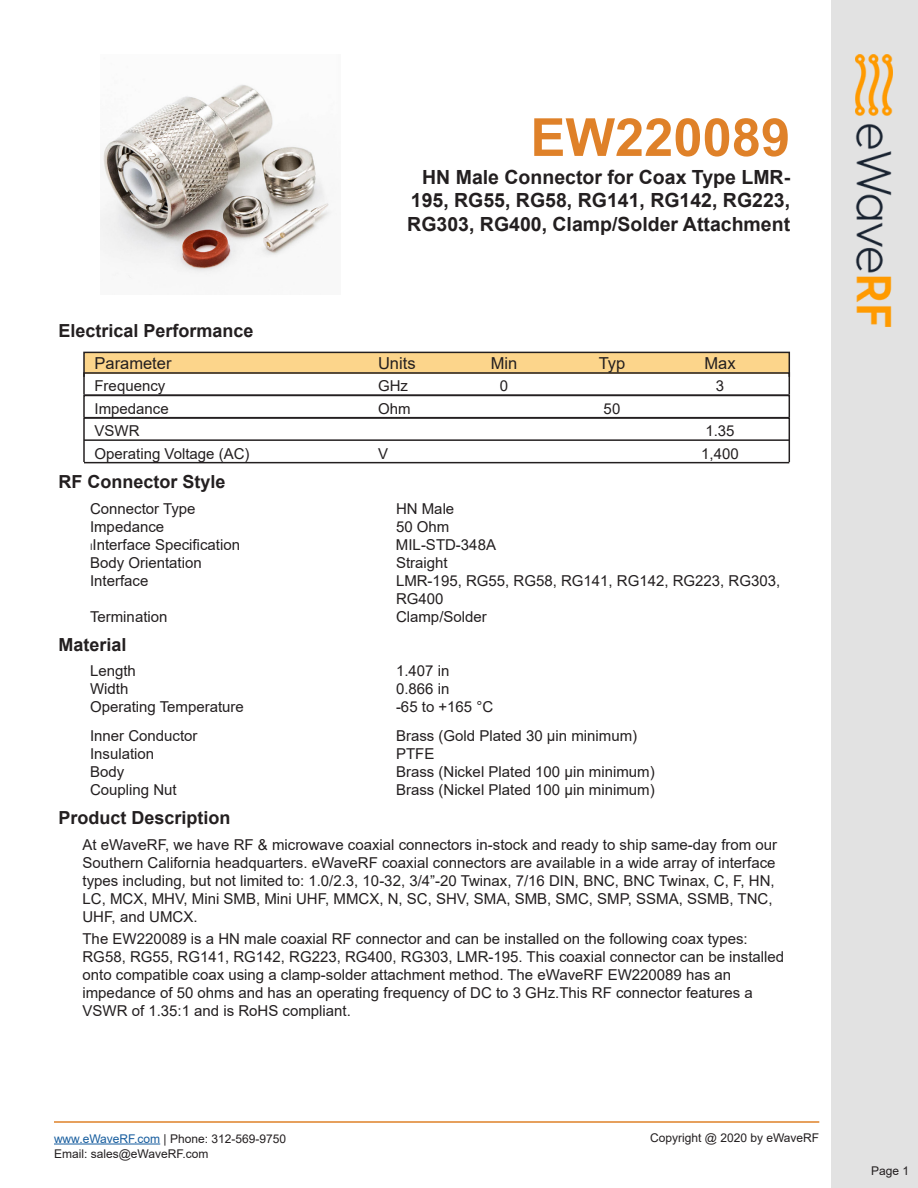
<style>
.page{position:relative;width:918px;height:1188px;background:#fff}
.page>*{position:absolute;margin:0;border:0;box-sizing:border-box;transform-origin:0 0}
.Part_Number{font:700 52.5px "Arial";color:#df8129}
.Part_Description{font:700 19.5px/23.4px "Arial";color:#231f20;text-align:justify}
.Body_Section_Header{font:700 18px "Arial";color:#231f20}
.Body_electrical_3_co{font:16.5px "Arial";color:#231f20}
.LongDescription{font:15px/18px "Arial";color:#231f20}
.Body_1_Column{font:15px/18px "Arial";color:#231f20}
.Body_electrical_3_co-2{font:15px "Arial";color:#231f20}
.t1{font:12px "Arial";color:#231f20}
.s1{font-size:9px}
.s2{color:#175d9e}
</style>
<div class="page">
<div style="left:831px;top:0;width:87px;height:1188px;background:#e2e2e2"></div>
<hr style="left:54px;top:1121px;width:765px;height:2px;background:#df8129">
<hr style="left:54px;top:1144px;width:106px;height:1px;background:#175d9e">
<img style="left:856px;top:54px;width:36px;height:274px">
<div style="left:84px;top:352px;width:705px;height:22px;background:#fcd58b"></div>
<div style="left:83px;top:352px;width:707px;height:26px;border:2px solid #231f20"></div>
<div style="left:83px;top:372px;width:707px;height:23px;border:2px solid #231f20"></div>
<hr style="left:84px;top:394px;width:705px;height:2px;background:#231f20">
<div style="left:83px;top:395px;width:707px;height:23px;border:2px solid #231f20"></div>
<div style="left:83px;top:417px;width:707px;height:46px;border:2px solid #231f20"></div>
<hr style="left:84px;top:439px;width:705px;height:2px;background:#231f20">
<hr style="left:84px;top:462px;width:705px;height:1px;background:#231f20">
<img style="left:100px;top:84px;width:232px;height:194px">
<p class="Part_Number" style="left:530px;top:100px;width:261px">EW220089</p>
<p class="Part_Description" style="left:407px;top:165px;width:384px;text-indent:15px">HN Male Connector for Coax Type LMR-195, RG55, RG58, RG141, RG142, RG223, RG303, RG400, Clamp/Solder Attachment</p>
<p class="Body_Section_Header" style="left:58px;top:318px;width:197px">Electrical Performance</p>
<p class="Body_electrical_3_co" style="left:94px;top:352px;width:79px">Parameter</p>
<p class="Body_electrical_3_co" style="left:378px;top:352px;width:39px">Units</p>
<p class="Body_electrical_3_co" style="left:491px;top:352px;width:28px">Min</p>
<p class="Body_electrical_3_co" style="left:599px;top:352px;width:28px">Typ</p>
<p class="Body_electrical_3_co" style="left:704px;top:352px;width:33px">Max</p>
<p class="Body_electrical_3_co-2" style="left:94px;top:376px;width:72px">Frequency</p>
<p class="Body_electrical_3_co-2" style="left:378px;top:376px;width:31px">GHz</p>
<p class="Body_electrical_3_co-2" style="left:500px;top:376px;width:10px">0</p>
<p class="Body_electrical_3_co-2" style="left:716px;top:376px;width:10px">3</p>
<p class="Body_electrical_3_co-2" style="left:94px;top:398px;width:76px">Impedance</p>
<p class="Body_electrical_3_co-2" style="left:378px;top:398px;width:34px">Ohm</p>
<p class="Body_electrical_3_co-2" style="left:604px;top:398px;width:18px">50</p>
<p class="Body_electrical_3_co-2" style="left:94px;top:421px;width:46px">VSWR</p>
<p class="Body_electrical_3_co-2" style="left:705px;top:421px;width:31px">1.35</p>
<p class="Body_electrical_3_co-2" style="left:94px;top:443px;width:157px">Operating Voltage (AC)</p>
<p class="Body_electrical_3_co-2" style="left:378px;top:443px;width:12px">V</p>
<p class="Body_electrical_3_co-2" style="left:701px;top:443px;width:39px">1,400</p>
<p class="Body_Section_Header" style="left:58px;top:469px;width:169px">RF Connector Style</p>
<p class="Body_1_Column" style="left:90px;top:499px;width:107px">Connector Type</p>
<p class="Body_1_Column" style="left:396px;top:499px;width:60px">HN Male</p>
<p class="Body_1_Column" style="left:90px;top:517px;width:76px">Impedance</p>
<p class="Body_1_Column" style="left:396px;top:517px;width:55px">50 Ohm</p>
<p class="Body_1_Column" style="left:90px;top:535px;width:152px"><span class="s1">I</span>Interface Specification</p>
<p class="Body_1_Column" style="left:396px;top:535px;width:102px">MIL-STD-348A</p>
<p class="Body_1_Column" style="left:90px;top:553px;width:113px">Body Orientation</p>
<p class="Body_1_Column" style="left:396px;top:553px;width:53px">Straight</p>
<p class="Body_1_Column" style="left:90px;top:571px;width:60px">Interface</p>
<p class="Body_1_Column" style="left:396px;top:571px;width:386px">LMR-195, RG55, RG58, RG141, RG142, RG223, RG303,<br>RG400</p>
<p class="Body_1_Column" style="left:90px;top:607px;width:79px">Termination</p>
<p class="Body_1_Column" style="left:396px;top:607px;width:92px">Clamp/Solder</p>
<p class="Body_Section_Header" style="left:58px;top:632px;width:70px">Material</p>
<p class="Body_1_Column" style="left:90px;top:662px;width:47px">Length</p>
<p class="Body_1_Column" style="left:396px;top:662px;width:55px">1.407 in</p>
<p class="Body_1_Column" style="left:90px;top:680px;width:40px">Width</p>
<p class="Body_1_Column" style="left:396px;top:680px;width:55px">0.866 in</p>
<p class="Body_1_Column" style="left:90px;top:698px;width:155px">Operating Temperature</p>
<p class="Body_1_Column" style="left:396px;top:698px;width:99px">-65 to +165 °C</p>
<p class="Body_1_Column" style="left:90px;top:727px;width:109px">Inner Conductor</p>
<p class="Body_1_Column" style="left:396px;top:727px;width:243px">Brass (Gold Plated 30 µin minimum)</p>
<p class="Body_1_Column" style="left:90px;top:745px;width:66px">Insulation</p>
<p class="Body_1_Column" style="left:396px;top:745px;width:40px">PTFE</p>
<p class="Body_1_Column" style="left:90px;top:763px;width:36px">Body</p>
<p class="Body_1_Column" style="left:396px;top:763px;width:260px">Brass (Nickel Plated 100 µin minimum)</p>
<p class="Body_1_Column" style="left:90px;top:781px;width:88px">Coupling Nut</p>
<p class="Body_1_Column" style="left:396px;top:781px;width:260px">Brass (Nickel Plated 100 µin minimum)</p>
<p class="Body_Section_Header" style="left:58px;top:805px;width:174px">Product Description</p>
<p class="LongDescription" style="left:82px;top:835px;width:696px">At eWaveRF, we have RF &amp; microwave coaxial connectors in-stock and ready to ship same-day from our Southern California headquarters. eWaveRF coaxial connectors are available in a wide array of interface types including, but not limited to: 1.0/2.3, 10-32, 3/4”-20 Twinax, 7/16 DIN, BNC, BNC Twinax, C, F, HN, LC, MCX, MHV, Mini SMB, Mini UHF, MMCX, N, SC, SHV, SMA, SMB, SMC, SMP, SSMA, SSMB, TNC, UHF, and UMCX.</p>
<p class="LongDescription" style="left:82px;top:930px;width:703px">The EW220089 is a HN male coaxial RF connector and can be installed on the following coax types:<br>RG58, RG55, RG141, RG142, RG223, RG400, RG303, LMR-195. This coaxial connector can be installed onto compatible coax using a clamp-solder attachment method. The eWaveRF EW220089 has an impedance of 50 ohms and has an operating frequency of DC to 3 GHz.This RF connector features a VSWR of 1.35:1 and is RoHS compliant.</p>
<p class="t1" style="left:54px;top:1130px;width:234px"><span class="s2">www.eWaveRF.com</span> | Phone: 312-569-9750</p>
<p class="t1" style="left:650px;top:1130px;width:171px">Copyright @ 2020 by eWaveRF</p>
<p class="t1" style="left:54px;top:1145px;width:156px">Email: sales@eWaveRF.com</p>
<p class="t1" style="left:871px;top:1163px;width:40px">Page 1</p>
</div>
